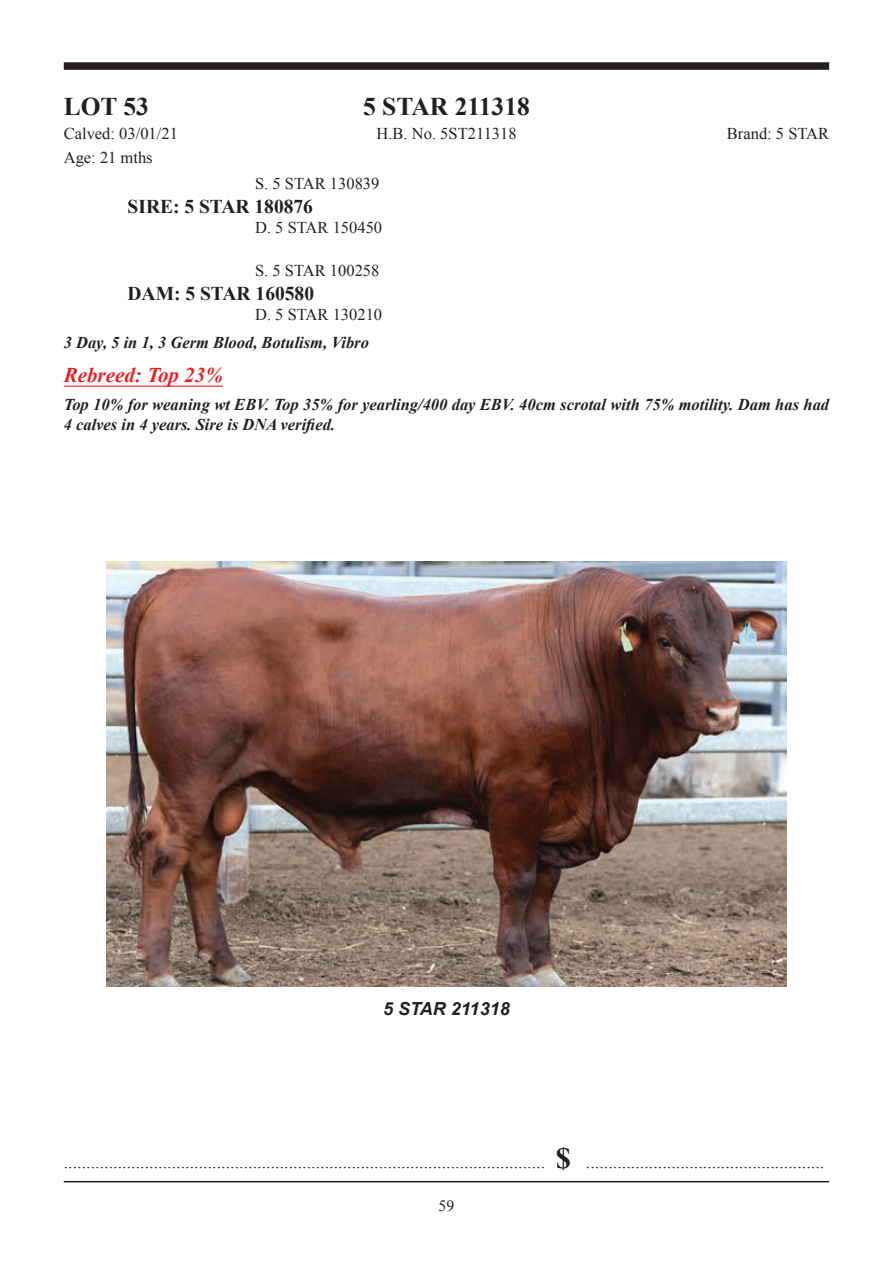
<style>
.page{position:relative;width:893px;height:1263px;background:#fff}
.page>*{position:absolute;margin:0;border:0;box-sizing:border-box;transform-origin:0 0}
.t1{font:700 25.5px "Times New Roman";color:#231f20}
.t2{font:italic 700 21px "Times New Roman";color:#ee1d23}
.t3{font:700 19.5px "Times New Roman";color:#231f20}
.t4{font:18px "Times New Roman";color:#231f20}
.t5{font:italic 700 18px "Arial";color:#231f20}
.t6{font:italic 700 16.5px/19.8px "Times New Roman";color:#231f20}
.t7{font:16.5px "Times New Roman";color:#231f20}
.t8{font:15.75px "Times New Roman";color:#231f20}
.s1{font-weight:700;font-size:30px}
</style>
<div class="page">
<div style="left:64px;top:62px;width:765px;height:8px;background:#231f20"></div>
<hr style="left:64px;top:1181px;width:765px;height:1px;background:#231f20">
<hr style="left:64px;top:386px;width:159px;height:1px;background:#ee1d23">
<img style="left:106px;top:562px;width:681px;height:425px">
<h1 class="t1" style="left:64px;top:89px;width:87px">LOT 53</h1>
<h1 class="t1" style="left:363px;top:89px;width:168px">5 STAR 211318</h1>
<p class="t7" style="left:64px;top:124px;width:116px">Calved: 03/01/21</p>
<p class="t7" style="left:377px;top:124px;width:142px">H.B. No. 5ST211318</p>
<p class="t7" style="left:727px;top:124px;width:104px">Brand: 5 STAR</p>
<p class="t7" style="left:64px;top:148px;width:90px">Age: 21 mths</p>
<p class="t7" style="left:255px;top:174px;width:126px">S. 5 STAR 130839</p>
<p class="t3" style="left:128px;top:193px;width:187px">SIRE: 5 STAR 180876</p>
<p class="t7" style="left:255px;top:217px;width:129px">D. 5 STAR 150450</p>
<p class="t7" style="left:255px;top:261px;width:126px">S. 5 STAR 100258</p>
<p class="t3" style="left:128px;top:280px;width:188px">DAM: 5 STAR 160580</p>
<p class="t7" style="left:255px;top:305px;width:129px">D. 5 STAR 130210</p>
<p class="t6" style="left:64px;top:332px;width:307px">3 Day, 5 in 1, 3 Germ Blood, Botulism, Vibro</p>
<p class="t2" style="left:64px;top:362px;width:161px">Rebreed: Top 23%</p>
<p class="t6" style="left:64px;top:394px;width:767px">Top 10% for weaning wt EBV. Top 35% for yearling/400 day EBV. 40cm scrotal with 75% motility. Dam has had<br>4 calves in 4 years. Sire is DNA verified.</p>
<p class="t5" style="left:383px;top:998px;width:128px">5 STAR 211318</p>
<p class="t4" style="left:64px;top:1152px;width:762px">........................................................................................................... <span class="s1">$</span> .....................................................</p>
<p class="t8" style="left:439px;top:1197px;width:17px">59</p>
</div>
